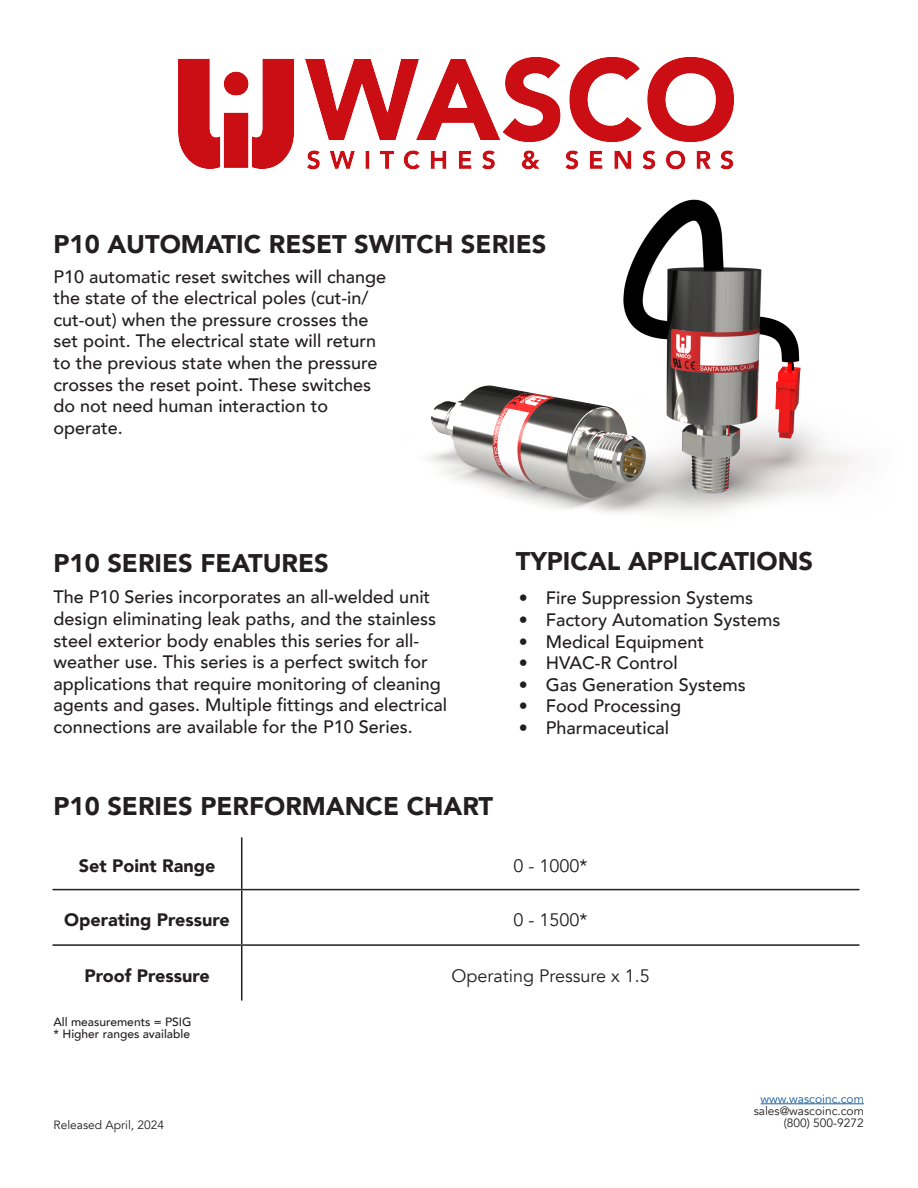
<style>
.page{position:relative;width:918px;height:1188px;background:#fff}
.page>*{position:absolute;margin:0;border:0;box-sizing:border-box;transform-origin:0 0}
.t1{font:900 25.5px "Avenir";color:#231f20}
.t2{font:500 18px/21.6px "Avenir";color:#231f20}
.t3{font:900 18px "Avenir";color:#231f20}
.t4{font:18px "Avenir";color:#231f20}
.t5{font:12px "Avenir";color:#231f20}
.t6{font:500 12px "Avenir";color:#231f20}
.t7{font:12px "Avenir";color:#175d9e}
</style>
<div class="page">
<img style="left:429px;top:199px;width:430px;height:314px">
<hr style="left:241px;top:837px;width:1px;height:52px;background:#231f20">
<hr style="left:52px;top:889px;width:190px;height:1px;background:#231f20">
<hr style="left:242px;top:889px;width:617px;height:1px;background:#231f20">
<hr style="left:241px;top:890px;width:1px;height:54px;background:#231f20">
<hr style="left:52px;top:944px;width:190px;height:2px;background:#231f20">
<hr style="left:242px;top:944px;width:617px;height:2px;background:#231f20">
<hr style="left:241px;top:946px;width:1px;height:55px;background:#231f20">
<img style="left:178px;top:57px;width:556px;height:113px">
<hr style="left:761px;top:1104px;width:103px;height:1px;background:#175d9e">
<p class="t1" style="left:54px;top:222px;width:494px">P10 AUTOMATIC RESET SWITCH SERIES</p>
<p class="t2" style="left:54px;top:265px;width:334px">P10 automatic reset switches will change</p>
<p class="t2" style="left:54px;top:286px;width:317px">the state of the electrical poles (cut-in/</p>
<p class="t2" style="left:54px;top:308px;width:316px">cut-out) when the pressure crosses the</p>
<p class="t2" style="left:54px;top:329px;width:326px">set point. The electrical state will return to the previous state when the pressure crosses the reset point. These switches do not need human interaction to operate.</p>
<p class="t1" style="left:54px;top:542px;width:277px">P10 SERIES FEATURES</p>
<p class="t2" style="left:54px;top:585px;width:395px">The P10 Series incorporates an all-welded unit design eliminating leak paths, and the stainless steel exterior body enables this series for all&shy;weather use. This series is a perfect switch for applications that require monitoring of cleaning agents and gases. Multiple fittings and electrical connections are available for the P10 Series.</p>
<p class="t1" style="left:516px;top:539px;width:299px">TYPICAL APPLICATIONS</p>
<p class="t2" style="left:519px;top:586px;width:236px">• Fire Suppression Systems</p>
<p class="t2" style="left:519px;top:608px;width:263px">• Factory Automation Systems</p>
<p class="t2" style="left:519px;top:630px;width:187px">• Medical Equipment</p>
<p class="t2" style="left:519px;top:651px;width:161px">• HVAC-R Control</p>
<p class="t2" style="left:519px;top:673px;width:229px">• Gas Generation Systems</p>
<p class="t2" style="left:519px;top:694px;width:164px">• Food Processing</p>
<p class="t2" style="left:519px;top:716px;width:152px">• Pharmaceutical</p>
<p class="t1" style="left:54px;top:784px;width:441px">P10 SERIES PERFORMANCE CHART</p>
<p class="t3" style="left:79px;top:851px;width:138px">Set Point Range</p>
<p class="t4" style="left:514px;top:856px;width:76px">0 - 1000*</p>
<p class="t3" style="left:64px;top:905px;width:167px">Operating Pressure</p>
<p class="t4" style="left:514px;top:909px;width:76px">0 - 1500*</p>
<p class="t3" style="left:84px;top:960px;width:127px">Proof Pressure</p>
<p class="t4" style="left:451px;top:965px;width:200px">Operating Pressure x 1.5</p>
<p class="t6" style="left:54px;top:1011px;width:140px">All measurements = PSIG</p>
<p class="t6" style="left:54px;top:1023px;width:138px">* Higher ranges available</p>
<p class="t5" style="left:54px;top:1117px;width:112px">Released April, 2024</p>
<p class="t7" style="left:761px;top:1092px;width:105px">www.wascoinc.com</p>
<p class="t5" style="left:754px;top:1104px;width:112px">sales@wascoinc.com</p>
<p class="t5" style="left:784px;top:1116px;width:82px">(800) 500-9272</p>
</div>
